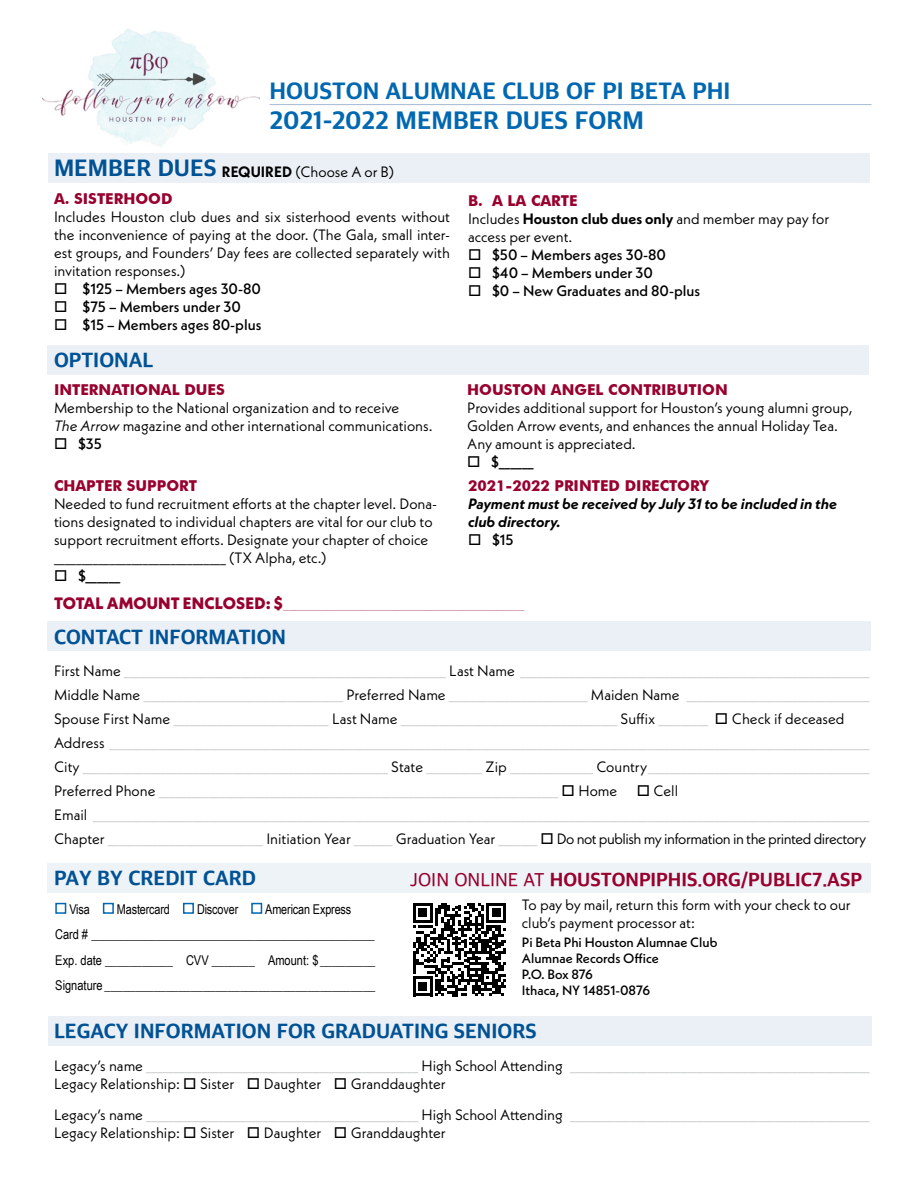
<style>
.page{position:relative;width:918px;height:1188px;background:#fff}
.page>*{position:absolute;margin:0;border:0;box-sizing:border-box;transform-origin:0 0}
.t1{font:800 25.5px "Apple SD Gothic Neo";color:#0067b1}
.t2{font:800 24px "Apple SD Gothic Neo";color:#0067b1}
.t3{font:800 21px "Apple SD Gothic Neo";color:#005295}
.t4{font:800 19.5px "Apple SD Gothic Neo";color:#98002e}
.t5{font:100 16.5px "Neue Kabel";color:#98002e}
.t6{font:15px/24px "Neue Kabel";color:#c5c7c8}
.t7{font:15px/18px "Neue Kabel";color:#000}
.t8{font:15px/24px "Neue Kabel";letter-spacing:-.03em;color:#c5c7c8}
.t9{font:500 15px "Neue Kabel";color:#000}
.t10{font:700 15px "Futura BT";color:#98002e}
.t11{font:italic 700 15px/18px "Neue Kabel";color:#000}
.t12{font:13.5px/25.5px "Arial Narrow";letter-spacing:-.01em;color:#000}
.t13{font:500 13.5px/15.8px "Neue Kabel";color:#000}
.s1{font-family:"Apple SD Gothic Neo";font-weight:800;font-size:24px;color:#005295}
.s2{font-weight:700}
.s3{font-style:italic}
.s4{font-weight:800}
.s5{color:#000}
.s6{font-weight:500}
</style>
<div class="page">
<div style="left:49px;top:1016px;width:823px;height:30px;background:#ebf0f6"></div>
<div style="left:47px;top:863px;width:824px;height:29px;background:#eef3f7"></div>
<div style="left:47px;top:622px;width:824px;height:29px;background:#ebf0f6"></div>
<div style="left:47px;top:345px;width:822px;height:30px;background:#ebf0f6"></div>
<hr style="left:270px;top:104px;width:602px;height:1px;background:#a4bbd6">
<div style="left:48px;top:154px;width:822px;height:29px;background:#ebf0f6"></div>
<div style="left:55px;top:903px;width:11px;height:11px;border:2px solid #0067b1"></div>
<div style="left:103px;top:903px;width:11px;height:11px;border:2px solid #0067b1"></div>
<div style="left:183px;top:903px;width:11px;height:11px;border:2px solid #0067b1"></div>
<div style="left:251px;top:903px;width:11px;height:11px;border:2px solid #0067b1"></div>
<svg style="left:413px;top:903px;width:93px;height:93px"></svg>
<img style="left:42px;top:29px;width:217px;height:118px">
<h2 class="t2" style="left:270px;top:79px;width:462px">HOUSTON ALUMNAE CLUB OF PI BETA PHI</h2>
<h1 class="t1" style="left:270px;top:107px;width:376px">2021-2022 MEMBER DUES FORM</h1>
<p class="t7" style="left:54px;top:162px;width:342px"><span class="s1">MEMBER DUES</span> <span class="s2">REQUIRED</span> (Choose A or B)</p>
<p class="t10" style="left:54px;top:190px;width:120px">A. SISTERHOOD</p>
<p class="t7" style="left:54px;top:208px;width:398px;text-align:justify">Includes Houston club dues and six sisterhood events without the inconvenience of paying at the door. (The Gala, small inter&shy;est groups, and Founders’ Day fees are collected separately with invitation responses.)</p>
<p class="t9" style="left:54px;top:280px;width:209px">□ $125 – Members ages 30-80</p>
<p class="t9" style="left:54px;top:298px;width:188px">□ $75 – Members under 30</p>
<p class="t9" style="left:54px;top:316px;width:209px">□ $15 – Members ages 80-plus</p>
<p class="t10" style="left:468px;top:191px;width:111px">B. A LA CARTE</p>
<p class="t7" style="left:468px;top:209px;width:363px">Includes <span class="s2">Houston club dues only</span> and member may pay for access per event.</p>
<p class="t9" style="left:468px;top:245px;width:200px">□ $50 – Members ages 30-80</p>
<p class="t9" style="left:468px;top:263px;width:187px">□ $40 – Members under 30</p>
<p class="t9" style="left:468px;top:281px;width:234px">□ $0 – New Graduates and 80-plus</p>
<h3 class="t3" style="left:54px;top:349px;width:101px">OPTIONAL</h3>
<p class="t10" style="left:54px;top:381px;width:172px">INTERNATIONAL DUES</p>
<p class="t7" style="left:54px;top:399px;width:380px">Membership to the National organization and to receive<br><span class="s3">The Arrow</span> magazine and other international communications.</p>
<p class="t9" style="left:54px;top:434px;width:50px">□ $35</p>
<p class="t10" style="left:54px;top:476px;width:145px">CHAPTER SUPPORT</p>
<p class="t7" style="left:54px;top:494px;width:385px">Needed to fund recruitment efforts at the chapter level. Dona&shy;tions designated to individual chapters are vital for our club to support recruitment efforts. Designate your chapter of choice _______________________________ (TX Alpha, etc.)</p>
<p class="t9" style="left:54px;top:566px;width:68px">□ $______</p>
<p class="t10" style="left:467px;top:381px;width:262px">HOUSTON ANGEL CONTRIBUTION</p>
<p class="t7" style="left:467px;top:399px;width:387px">Provides additional support for Houston’s young alumni group,<br>Golden Arrow events, and enhances the annual Holiday Tea.<br>Any amount is appreciated.</p>
<p class="t9" style="left:467px;top:452px;width:68px">□ $______</p>
<p class="t10" style="left:468px;top:476px;width:242px">2021-2022 PRINTED DIRECTORY</p>
<p class="t11" style="left:468px;top:495px;width:371px">Payment must be received by July 31 to be included in the club directory.</p>
<p class="t9" style="left:468px;top:530px;width:47px">□ $15</p>
<p class="t5" style="left:54px;top:593px;width:472px"><span class="s4">TOTAL AMOUNT ENCLOSED: $</span>___________________________________________</p>
<h3 class="t3" style="left:54px;top:626px;width:234px">CONTACT INFORMATION</h3>
<p class="t6" style="left:54px;top:658px;width:817px"><span class="s5">First Name</span> __________________________________________________________ <span class="s5">Last Name</span> _______________________________________________________________ <span class="s5">Middle Name</span> ____________________________________ <span class="s5">Preferred Name</span> _________________________ <span class="s5">Maiden Name</span> _________________________________ <span class="s5">Spouse First Name</span> ____________________________ <span class="s5">Last Name</span> _______________________________________ <span class="s5">Suffix</span> _________ <span class="s5">□ Check if deceased Address</span> _________________________________________________________________________________________________________________________________________ <span class="s5">City</span> _______________________________________________________ <span class="s5">State</span> __________ <span class="s5">Zip</span> _______________ <span class="s5">Country</span>________________________________________ <span class="s5">Preferred Phone</span> ________________________________________________________________________ <span class="s5">□ Home</span></p>
<p class="t8" style="left:54px;top:778px;width:817px;text-indent:583px"><span class="s5">□ Cell<br>Email</span> ____________________________________________________________________________________________________________________________________________<br><span class="s5">Chapter</span> ____________________________ <span class="s5">Initiation Year</span> _______ <span class="s5">Graduation Year</span> _______ <span class="s5">□ Do not publish my information in the printed directory</span></p>
<h3 class="t3" style="left:54px;top:867px;width:204px">PAY BY CREDIT CARD</h3>
<h3 class="t4" style="left:410px;top:869px;width:454px"><span class="s6">JOIN ONLINE AT</span> HOUSTONPIPHIS.ORG/PUBLIC7.ASP</h3>
<p class="t7" style="left:522px;top:896px;width:330px">To pay by mail, return this form with your check to our club’s payment processor at:</p>
<p class="t13" style="left:522px;top:935px;width:197px">Pi Beta Phi Houston Alumnae Club<br>Alumnae Records Office<br>P.O. Box 876<br>Ithaca, NY 14851-0876</p>
<p class="t12" style="left:55px;top:896px;width:322px;text-indent:210px">American Express Card # _______________________________________________ Exp. date ___________ CVV _______ Amount: $ _________ Signature ____________________________________________</p>
<p class="t12" style="left:69px;top:896px;width:22px">Visa</p>
<p class="t12" style="left:117px;top:896px;width:55px">Mastercard</p>
<p class="t12" style="left:197px;top:896px;width:43px">Discover</p>
<h3 class="t3" style="left:54px;top:1020px;width:484px">LEGACY INFORMATION FOR GRADUATING SENIORS</h3>
<p class="t6" style="left:54px;top:1056px;width:817px;line-height:18px"><span class="s5">Legacy’s name</span> _________________________________________________ <span class="s5">High School Attending</span> ______________________________________________________<br><span class="s5">Legacy Relationship:</span> <span class="s5">□ Sister</span> <span class="s5">□ Daughter</span> <span class="s5">□ Granddaughter</span></p>
<p class="t6" style="left:54px;top:1106px;width:817px;line-height:18px"><span class="s5">Legacy’s name</span> _________________________________________________ <span class="s5">High School Attending</span> ______________________________________________________<br><span class="s5">Legacy Relationship:</span> <span class="s5">□ Sister</span> <span class="s5">□ Daughter</span> <span class="s5">□ Granddaughter</span></p>
</div>
